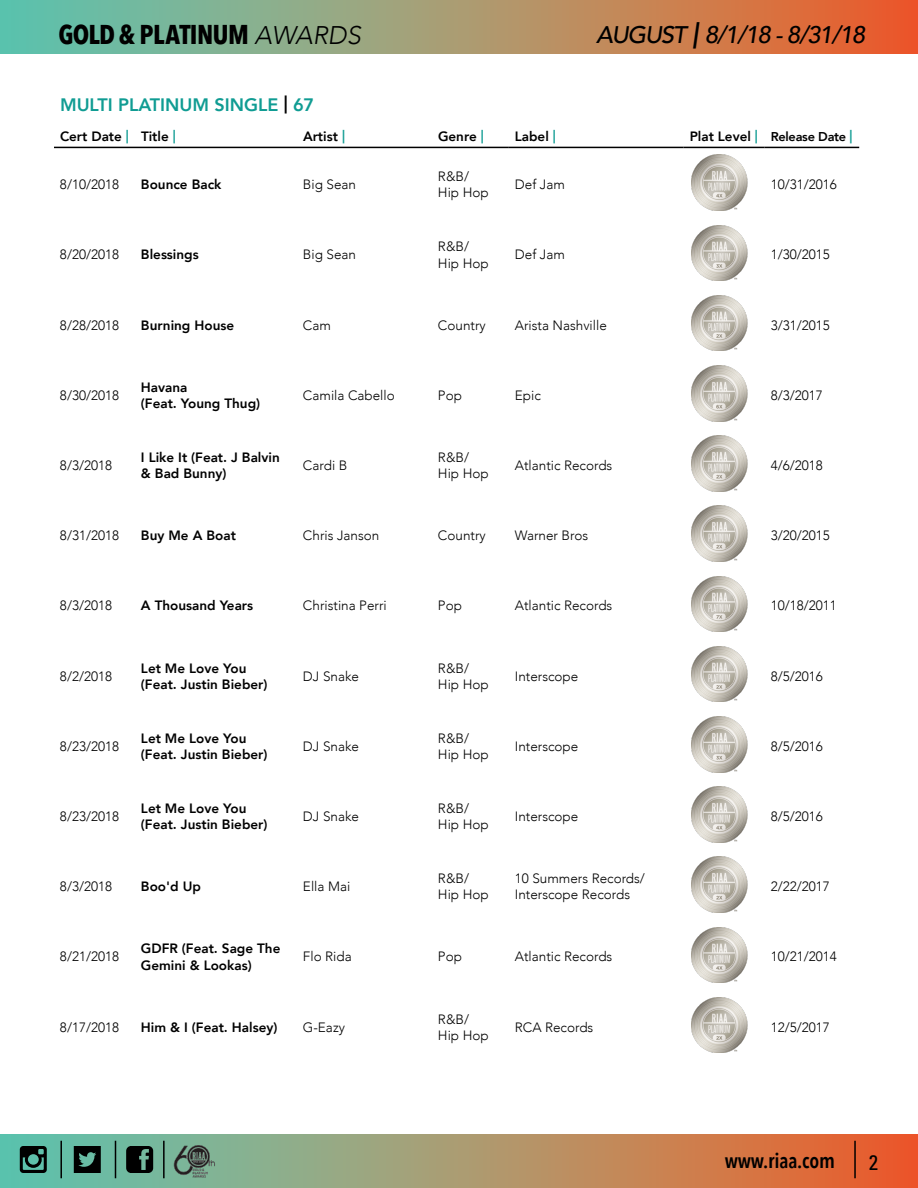
<style>
.page{position:relative;width:918px;height:1188px;background:#fff}
.page>*{position:absolute;margin:0;border:0;box-sizing:border-box;transform-origin:0 0}
.t1{font:700 condensed 27px "Avenir Next LT Pro";letter-spacing:-.02em;color:#000}
.t2{font:italic 500 24px "Avenir";letter-spacing:-.05em;color:#000}
.t3{font:600 21px "Avenir Next Condensed";letter-spacing:-.01em;color:#000}
.t4{font:condensed 21px "Univers LT Std";color:#000}
.t5{font:800 18px "Avenir";color:#109c93}
.t6{font:300 13.5px/16.2px "Avenir";color:#000}
.t7{font:800 13.5px/16.2px "Avenir";color:#000}
.t8{font:800 12.75px "Avenir";letter-spacing:-.02em;color:#000}
.s1{font-family:"Avenir";font-weight:300;font-style:italic;font-stretch:normal;font-size:25.5px}
.s2{font-size:34.5px}
.s3{color:#000}
.s4{color:#109c93}
.s5{font-size:13.5px}
.s6{font-size:13.5px;color:#109c93}
</style>
<div class="page">
<div style="left:0;top:1134px;width:918px;height:54px;background:linear-gradient(to right,#5eccb4,#f2622c)"></div>
<div style="left:0;top:0;width:918px;height:54px;background:linear-gradient(to right,#5eccb4,#f2622b)"></div>
<img style="left:173px;top:1138px;width:45px;height:42px">
<svg style="left:20px;top:1146px;width:27px;height:27px"></svg>
<svg style="left:74px;top:1146px;width:27px;height:27px"></svg>
<svg style="left:126px;top:1146px;width:27px;height:27px"></svg>
<hr style="left:60px;top:1141px;width:2px;height:37px;background:#000">
<hr style="left:115px;top:1141px;width:1px;height:37px;background:#000">
<hr style="left:163px;top:1141px;width:2px;height:37px;background:#000">
<hr style="left:854px;top:1141px;width:2px;height:37px;background:#000">
<hr style="left:54px;top:147px;width:81px;height:1px;background:#000">
<hr style="left:135px;top:147px;width:162px;height:1px;background:#000">
<hr style="left:297px;top:147px;width:135px;height:1px;background:#000">
<hr style="left:432px;top:147px;width:77px;height:1px;background:#000">
<hr style="left:509px;top:147px;width:175px;height:1px;background:#000">
<hr style="left:684px;top:147px;width:81px;height:1px;background:#000">
<hr style="left:765px;top:147px;width:94px;height:1px;background:#000">
<img style="left:691px;top:155px;width:57px;height:55px">
<img style="left:691px;top:225px;width:57px;height:56px">
<img style="left:691px;top:295px;width:57px;height:56px">
<img style="left:691px;top:365px;width:57px;height:56px">
<img style="left:691px;top:436px;width:57px;height:55px">
<img style="left:691px;top:506px;width:57px;height:55px">
<img style="left:691px;top:576px;width:57px;height:56px">
<img style="left:691px;top:646px;width:57px;height:56px">
<img style="left:691px;top:716px;width:57px;height:56px">
<img style="left:691px;top:787px;width:57px;height:55px">
<img style="left:691px;top:857px;width:57px;height:55px">
<img style="left:691px;top:927px;width:57px;height:56px">
<img style="left:691px;top:997px;width:57px;height:56px">
<h1 class="t1" style="left:59px;top:18px;width:304px">GOLD &amp; PLATINUM <span class="s1">AWARDS</span></h1>
<h2 class="t2" style="left:596px;top:20px;width:270px">AUGUST <span class="s2">|</span> 8/1/18 - 8/31/18</h2>
<h3 class="t5" style="left:60px;top:90px;width:256px">MULTI PLATINUM SINGLE <span class="s3">|</span> 67</h3>
<p class="t7" style="left:60px;top:129px;width:117px">Cert Date <span class="s4">|</span> Title <span class="s4">|</span></p>
<p class="t7" style="left:303px;top:129px;width:44px">Artist <span class="s4">|</span></p>
<p class="t7" style="left:438px;top:129px;width:47px">Genre <span class="s4">|</span></p>
<p class="t7" style="left:515px;top:129px;width:43px">Label <span class="s4">|</span></p>
<p class="t8" style="left:690px;top:127px;width:164px"><span class="s5">Plat Level</span> <span class="s6">|</span> Release Date <span class="s6">|</span></p>
<p class="t6" style="left:60px;top:177px;width:61px">8/10/2018</p>
<p class="t7" style="left:141px;top:177px;width:82px">Bounce Back</p>
<p class="t6" style="left:303px;top:177px;width:55px">Big Sean</p>
<p class="t6" style="left:438px;top:168px;width:52px">R&amp;B/<br>Hip Hop</p>
<p class="t6" style="left:515px;top:177px;width:52px">Def Jam</p>
<p class="t6" style="left:771px;top:177px;width:68px">10/31/2016</p>
<p class="t6" style="left:60px;top:247px;width:61px">8/20/2018</p>
<p class="t7" style="left:141px;top:247px;width:59px">Blessings</p>
<p class="t6" style="left:303px;top:247px;width:55px">Big Sean</p>
<p class="t6" style="left:438px;top:239px;width:52px">R&amp;B/<br>Hip Hop</p>
<p class="t6" style="left:515px;top:247px;width:52px">Def Jam</p>
<p class="t6" style="left:771px;top:247px;width:61px">1/30/2015</p>
<p class="t6" style="left:60px;top:317px;width:61px">8/28/2018</p>
<p class="t7" style="left:141px;top:317px;width:95px">Burning House</p>
<p class="t6" style="left:303px;top:317px;width:30px">Cam</p>
<p class="t6" style="left:438px;top:317px;width:49px">Country</p>
<p class="t6" style="left:515px;top:317px;width:94px">Arista Nashville</p>
<p class="t6" style="left:771px;top:317px;width:61px">3/31/2015</p>
<p class="t6" style="left:60px;top:387px;width:61px">8/30/2018</p>
<p class="t7" style="left:141px;top:379px;width:121px">Havana<br>(Feat. Young Thug)</p>
<p class="t6" style="left:303px;top:387px;width:93px">Camila Cabello</p>
<p class="t6" style="left:438px;top:387px;width:26px">Pop</p>
<p class="t6" style="left:515px;top:387px;width:27px">Epic</p>
<p class="t6" style="left:771px;top:387px;width:54px">8/3/2017</p>
<p class="t6" style="left:60px;top:457px;width:54px">8/3/2018</p>
<p class="t7" style="left:141px;top:449px;width:140px">I Like It (Feat. J Balvin &amp; Bad Bunny)</p>
<p class="t6" style="left:303px;top:457px;width:46px">Cardi B</p>
<p class="t6" style="left:438px;top:449px;width:52px">R&amp;B/<br>Hip Hop</p>
<p class="t6" style="left:515px;top:457px;width:99px">Atlantic Records</p>
<p class="t6" style="left:771px;top:457px;width:54px">4/6/2018</p>
<p class="t6" style="left:60px;top:528px;width:61px">8/31/2018</p>
<p class="t7" style="left:141px;top:527px;width:96px">Buy Me A Boat</p>
<p class="t6" style="left:303px;top:528px;width:78px">Chris Janson</p>
<p class="t6" style="left:438px;top:528px;width:49px">Country</p>
<p class="t6" style="left:515px;top:528px;width:75px">Warner Bros</p>
<p class="t6" style="left:771px;top:528px;width:61px">3/20/2015</p>
<p class="t6" style="left:60px;top:598px;width:54px">8/3/2018</p>
<p class="t7" style="left:141px;top:598px;width:114px">A Thousand Years</p>
<p class="t6" style="left:303px;top:598px;width:85px">Christina Perri</p>
<p class="t6" style="left:438px;top:598px;width:26px">Pop</p>
<p class="t6" style="left:515px;top:598px;width:99px">Atlantic Records</p>
<p class="t6" style="left:771px;top:598px;width:68px">10/18/2011</p>
<p class="t6" style="left:60px;top:668px;width:54px">8/2/2018</p>
<p class="t7" style="left:141px;top:660px;width:128px">Let Me Love You (Feat. Justin Bieber)</p>
<p class="t6" style="left:303px;top:668px;width:58px">DJ Snake</p>
<p class="t6" style="left:438px;top:660px;width:52px">R&amp;B/<br>Hip Hop</p>
<p class="t6" style="left:515px;top:668px;width:65px">Interscope</p>
<p class="t6" style="left:771px;top:668px;width:54px">8/5/2016</p>
<p class="t6" style="left:60px;top:738px;width:61px">8/23/2018</p>
<p class="t7" style="left:141px;top:730px;width:128px">Let Me Love You (Feat. Justin Bieber)</p>
<p class="t6" style="left:303px;top:738px;width:58px">DJ Snake</p>
<p class="t6" style="left:438px;top:730px;width:52px">R&amp;B/<br>Hip Hop</p>
<p class="t6" style="left:515px;top:738px;width:65px">Interscope</p>
<p class="t6" style="left:771px;top:738px;width:54px">8/5/2016</p>
<p class="t6" style="left:60px;top:808px;width:61px">8/23/2018</p>
<p class="t7" style="left:141px;top:800px;width:128px">Let Me Love You (Feat. Justin Bieber)</p>
<p class="t6" style="left:303px;top:808px;width:58px">DJ Snake</p>
<p class="t6" style="left:438px;top:800px;width:52px">R&amp;B/<br>Hip Hop</p>
<p class="t6" style="left:515px;top:808px;width:65px">Interscope</p>
<p class="t6" style="left:771px;top:808px;width:54px">8/5/2016</p>
<p class="t6" style="left:60px;top:879px;width:54px">8/3/2018</p>
<p class="t7" style="left:141px;top:878px;width:61px">Boo'd Up</p>
<p class="t6" style="left:303px;top:879px;width:49px">Ella Mai</p>
<p class="t6" style="left:438px;top:870px;width:52px">R&amp;B/<br>Hip Hop</p>
<p class="t6" style="left:515px;top:870px;width:132px">10 Summers Records/<br>Interscope Records</p>
<p class="t6" style="left:771px;top:879px;width:61px">2/22/2017</p>
<p class="t6" style="left:60px;top:949px;width:61px">8/21/2018</p>
<p class="t7" style="left:141px;top:941px;width:141px">GDFR (Feat. Sage The<br>Gemini &amp; Lookas)</p>
<p class="t6" style="left:303px;top:949px;width:50px">Flo Rida</p>
<p class="t6" style="left:438px;top:949px;width:26px">Pop</p>
<p class="t6" style="left:515px;top:949px;width:99px">Atlantic Records</p>
<p class="t6" style="left:771px;top:949px;width:68px">10/21/2014</p>
<p class="t6" style="left:60px;top:1019px;width:61px">8/17/2018</p>
<p class="t7" style="left:141px;top:1019px;width:138px">Him &amp; I (Feat. Halsey)</p>
<p class="t6" style="left:303px;top:1019px;width:44px">G-Eazy</p>
<p class="t6" style="left:438px;top:1011px;width:52px">R&amp;B/<br>Hip Hop</p>
<p class="t6" style="left:515px;top:1019px;width:80px">RCA Records</p>
<p class="t6" style="left:771px;top:1019px;width:61px">12/5/2017</p>
<h3 class="t3" style="left:725px;top:1142px;width:112px">www.riaa.com</h3>
<h3 class="t4" style="left:869px;top:1149px;width:11px">2</h3>
</div>
